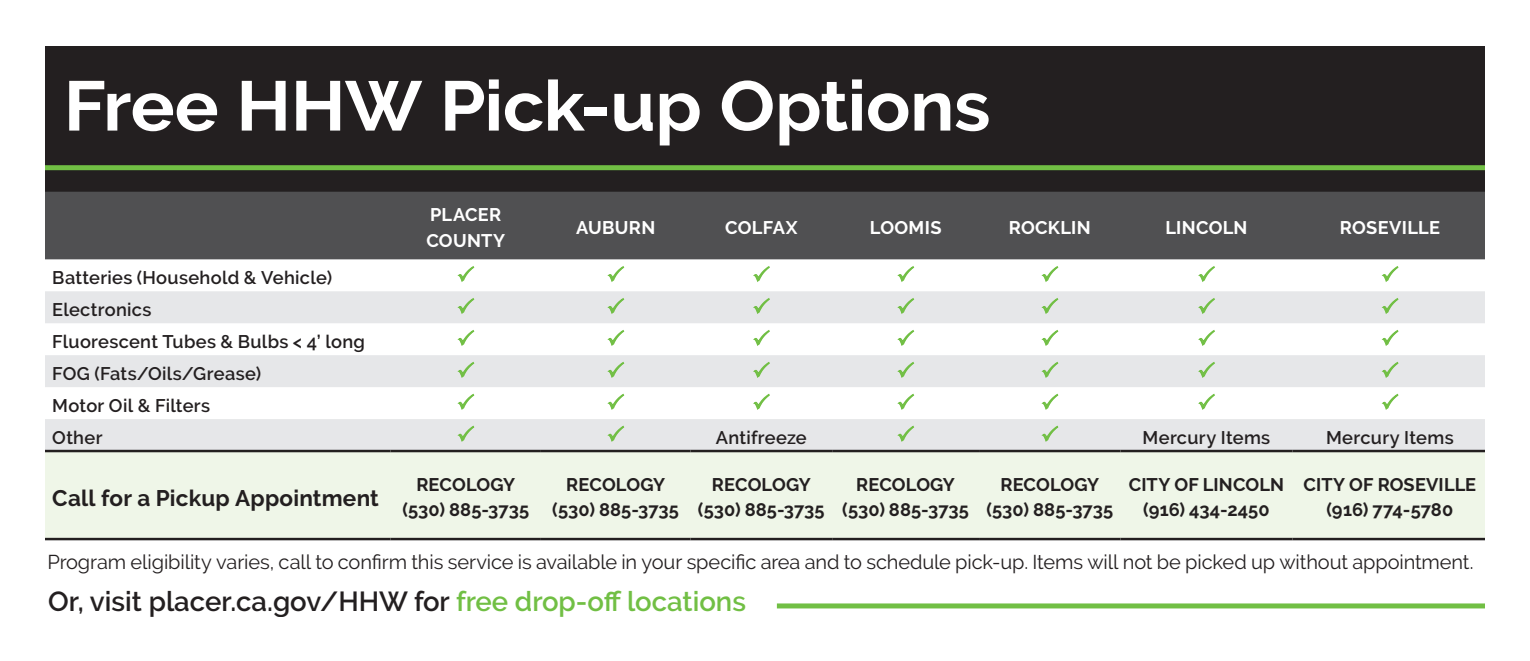
<style>
.page{position:relative;width:1530px;height:661px;background:#fff}
.page>*{position:absolute;margin:0;border:0;box-sizing:border-box;transform-origin:0 0}
.t1{font:700 70px "Raleway";letter-spacing:-.005em;color:#fff;scale:1.05 1}
.t2{font:600 27.5px "Raleway";color:#231f20}
.t3{font:700 22.5px "Raleway";letter-spacing:.01em;color:#231f20}
.t4{font:20px "Raleway";letter-spacing:-.005em;color:#231f20}
.t5{font:700 18.25px/25.5px "Raleway";letter-spacing:.005em;color:#231f20;text-align:center}
.t6{font:600 18.25px/32px "Raleway";letter-spacing:.015em;color:#231f20}
.t7{font:700 18.25px/25.5px "Raleway";letter-spacing:.02em;color:#fff}
.s1{color:#71bf44}
</style>
<div class="page">
<div style="left:0;top:0;width:1530px;height:193px;background:#231f20"></div>
<div style="left:0;top:0;width:1530px;height:45px;background:#fff"></div>
<div style="left:27px;top:165px;width:1469px;height:5px;background:#71bf44"></div>
<div style="left:0;top:0;width:45px;height:661px;background:#fff"></div>
<div style="left:777px;top:603px;width:753px;height:5px;background:#71bf44"></div>
<div style="left:45px;top:192px;width:1440px;height:67px;background:#505052"></div>
<svg style="left:45px;top:291px;width:1440px;height:160px;fill:#e6e7e9"></svg>
<div style="left:45px;top:451px;width:1440px;height:88px;background:#eff6e8"></div>
<hr style="left:45px;top:450px;width:346px;height:2px;background:#231f20">
<hr style="left:391px;top:450px;width:150px;height:2px;background:#231f20">
<hr style="left:541px;top:450px;width:149px;height:2px;background:#231f20">
<hr style="left:690px;top:450px;width:142px;height:2px;background:#231f20">
<hr style="left:832px;top:450px;width:147px;height:2px;background:#231f20">
<hr style="left:979px;top:450px;width:141px;height:2px;background:#231f20">
<hr style="left:1121px;top:450px;width:171px;height:2px;background:#231f20">
<hr style="left:1292px;top:450px;width:196px;height:2px;background:#231f20">
<hr style="left:45px;top:537px;width:346px;height:3px;background:#231f20">
<hr style="left:391px;top:537px;width:150px;height:3px;background:#231f20">
<hr style="left:541px;top:537px;width:149px;height:3px;background:#231f20">
<hr style="left:690px;top:537px;width:142px;height:3px;background:#231f20">
<hr style="left:832px;top:537px;width:147px;height:3px;background:#231f20">
<hr style="left:979px;top:537px;width:141px;height:3px;background:#231f20">
<hr style="left:1121px;top:537px;width:171px;height:3px;background:#231f20">
<hr style="left:1292px;top:537px;width:196px;height:3px;background:#231f20">
<div style="left:1485px;top:0;width:45px;height:661px;background:#fff"></div>
<svg style="left:459px;top:298px;width:15px;height:15px"></svg>
<svg style="left:609px;top:298px;width:14px;height:15px"></svg>
<svg style="left:754px;top:298px;width:15px;height:15px"></svg>
<svg style="left:899px;top:298px;width:14px;height:15px"></svg>
<svg style="left:1043px;top:298px;width:15px;height:15px"></svg>
<svg style="left:1199px;top:298px;width:15px;height:15px"></svg>
<svg style="left:1383px;top:298px;width:15px;height:15px"></svg>
<svg style="left:459px;top:330px;width:15px;height:15px"></svg>
<svg style="left:609px;top:330px;width:14px;height:15px"></svg>
<svg style="left:754px;top:330px;width:15px;height:15px"></svg>
<svg style="left:899px;top:330px;width:14px;height:15px"></svg>
<svg style="left:1043px;top:330px;width:15px;height:15px"></svg>
<svg style="left:1199px;top:330px;width:15px;height:15px"></svg>
<svg style="left:1383px;top:330px;width:15px;height:15px"></svg>
<svg style="left:459px;top:362px;width:15px;height:15px"></svg>
<svg style="left:609px;top:362px;width:14px;height:15px"></svg>
<svg style="left:754px;top:362px;width:15px;height:15px"></svg>
<svg style="left:899px;top:362px;width:14px;height:15px"></svg>
<svg style="left:1043px;top:362px;width:15px;height:15px"></svg>
<svg style="left:1199px;top:362px;width:15px;height:15px"></svg>
<svg style="left:1383px;top:362px;width:15px;height:15px"></svg>
<svg style="left:459px;top:394px;width:15px;height:15px"></svg>
<svg style="left:609px;top:394px;width:14px;height:15px"></svg>
<svg style="left:754px;top:394px;width:15px;height:15px"></svg>
<svg style="left:899px;top:394px;width:14px;height:15px"></svg>
<svg style="left:1043px;top:394px;width:15px;height:15px"></svg>
<svg style="left:1199px;top:394px;width:15px;height:15px"></svg>
<svg style="left:1383px;top:394px;width:15px;height:15px"></svg>
<svg style="left:459px;top:426px;width:15px;height:15px"></svg>
<svg style="left:609px;top:426px;width:14px;height:15px"></svg>
<svg style="left:899px;top:426px;width:14px;height:15px"></svg>
<svg style="left:1043px;top:426px;width:15px;height:15px"></svg>
<h1 class="t1" style="left:64px;top:66px;width:884px">Free HHW Pick-up Options</h1>
<p class="t6" style="left:52px;top:261px;width:314px">Batteries (Household &amp; Vehicle)<br>Electronics<br>Fluorescent Tubes &amp; Bulbs &lt; 4’ long<br>FOG (Fats/Oils/Grease)<br>Motor Oil &amp; Filters<br>Other</p>
<p class="t7" style="left:426px;top:202px;width:80px">PLACER<br>COUNTY</p>
<p class="t7" style="left:576px;top:215px;width:81px">AUBURN</p>
<p class="t7" style="left:725px;top:215px;width:74px">COLFAX</p>
<p class="t7" style="left:870px;top:215px;width:73px">LOOMIS</p>
<p class="t7" style="left:1009px;top:215px;width:84px">ROCKLIN</p>
<p class="t7" style="left:1165px;top:215px;width:84px">LINCOLN</p>
<p class="t7" style="left:1340px;top:215px;width:102px">ROSEVILLE</p>
<p class="t6" style="left:716px;top:421px;width:92px">Antifreeze</p>
<p class="t6" style="left:1143px;top:421px;width:129px">Mercury Items</p>
<p class="t6" style="left:1326px;top:421px;width:129px">Mercury Items</p>
<p class="t3" style="left:52px;top:485px;width:328px">Call for a Pickup Appointment</p>
<p class="t5" style="left:402px;top:471px;width:128px">RECOLOGY (530) 885-3735</p>
<p class="t5" style="left:552px;top:471px;width:128px">RECOLOGY (530) 885-3735</p>
<p class="t5" style="left:698px;top:471px;width:128px">RECOLOGY (530) 885-3735</p>
<p class="t5" style="left:842px;top:471px;width:128px">RECOLOGY (530) 885-3735</p>
<p class="t5" style="left:986px;top:471px;width:128px">RECOLOGY (530) 885-3735</p>
<p class="t5" style="left:1129px;top:471px;width:157px">CITY OF LINCOLN (916) 434-2450</p>
<p class="t5" style="left:1304px;top:471px;width:174px">CITY OF ROSEVILLE (916) 774-5780</p>
<p class="t4" style="left:48px;top:550px;width:1427px">Program eligibility varies, call to confirm this service is available in your specific area and to schedule pick-up. Items will not be picked up without appointment.</p>
<h2 class="t2" style="left:48px;top:585px;width:699px">Or, visit placer.ca.gov/HHW for <span class="s1">free drop-off locations</span></h2>
</div>
